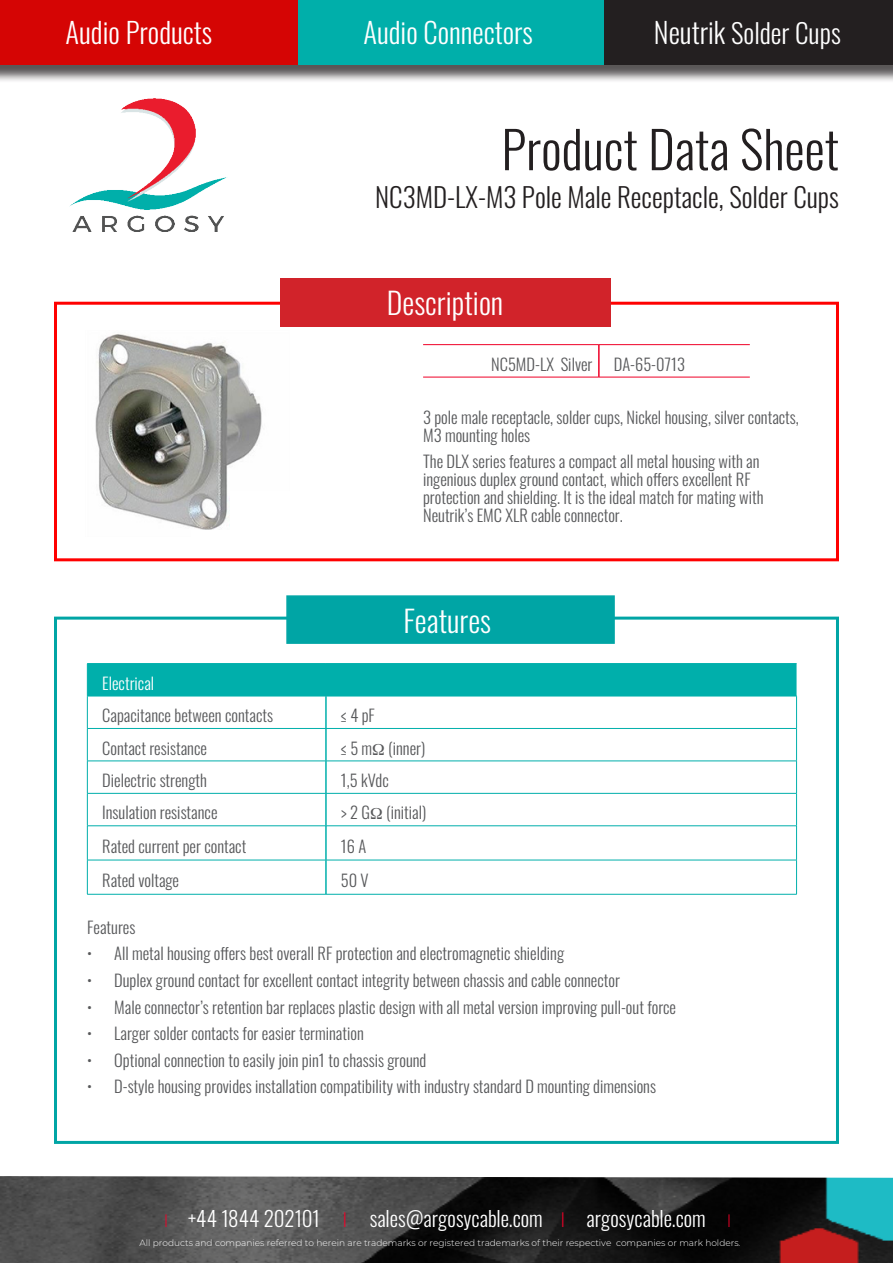
<style>
.page{position:relative;width:893px;height:1263px;background:#fff}
.page>*{position:absolute;margin:0;border:0;box-sizing:border-box;transform-origin:0 0}
.t1{font:300 51px "Oswald";color:#231f20}
.t2{font:300 30px "Oswald";color:#fff}
.t3{font:300 28.5px "Oswald";color:#fff}
.t4{font:300 27px "Oswald";color:#231f20}
.t5{font:300 27px "Oswald";color:#fff}
.t6{font:300 21px "Oswald";color:#fff}
.t7{font:300 16.5px/18px "Oswald";color:#57585a}
.t8{font:300 16.5px "Oswald";color:#fff}
.t9{font:300 9px "Montserrat";color:#fff}
.s1{font-size:28.5px}
.s2{font-family:"Montserrat";font-size:18px;color:#ef0027}
.s3{font-family:"Montserrat";color:#ef0027}
</style>
<div class="page">
<div style="left:54px;top:617px;width:785px;height:527px;border:3px solid #00a5a5"></div>
<img style="left:95px;top:334px;width:167px;height:196px">
<div style="left:54px;top:302px;width:785px;height:259px;border:3px solid #f00"></div>
<img style="left:0;top:1176px;width:893px;height:87px">
<div style="left:0;top:2px;width:893px;height:81px;background:#231f20;opacity:.75"></div>
<div style="left:0;top:0;width:893px;height:65px;background:#d50504"></div>
<div style="left:596px;top:0;width:297px;height:65px;background:#231f20"></div>
<div style="left:298px;top:0;width:305px;height:64px;background:#00afaa"></div>
<img style="left:69px;top:99px;width:158px;height:133px">
<div style="left:280px;top:279px;width:330px;height:48px;background:#d1232a"></div>
<div style="left:286px;top:595px;width:329px;height:49px;background:#00a5a5;border:2px solid #00a5a5"></div>
<hr style="left:423px;top:344px;width:176px;height:1px;background:#ef0027">
<hr style="left:423px;top:377px;width:176px;height:1px;background:#ef0027">
<hr style="left:599px;top:344px;width:151px;height:1px;background:#ef0027">
<hr style="left:599px;top:377px;width:151px;height:1px;background:#ef0027">
<hr style="left:598px;top:345px;width:2px;height:32px;background:#ef0027">
<div style="left:88px;top:664px;width:708px;height:32px;background:#00afab"></div>
<hr style="left:87px;top:663px;width:239px;height:1px;background:#00afab">
<hr style="left:87px;top:664px;width:1px;height:32px;background:#00afab">
<hr style="left:326px;top:663px;width:470px;height:1px;background:#00afab">
<hr style="left:87px;top:696px;width:239px;height:1px;background:#00afab">
<hr style="left:87px;top:696px;width:1px;height:32px;background:#00afab">
<hr style="left:326px;top:696px;width:471px;height:1px;background:#00afab">
<hr style="left:796px;top:696px;width:1px;height:32px;background:#00afab">
<hr style="left:87px;top:728px;width:239px;height:1px;background:#00afab">
<hr style="left:87px;top:729px;width:1px;height:32px;background:#00afab">
<hr style="left:326px;top:728px;width:471px;height:1px;background:#00afab">
<hr style="left:796px;top:729px;width:1px;height:32px;background:#00afab">
<hr style="left:87px;top:761px;width:239px;height:1px;background:#00afab">
<hr style="left:87px;top:761px;width:1px;height:32px;background:#00afab">
<hr style="left:326px;top:761px;width:471px;height:1px;background:#00afab">
<hr style="left:796px;top:761px;width:1px;height:32px;background:#00afab">
<hr style="left:87px;top:793px;width:239px;height:1px;background:#00afab">
<hr style="left:87px;top:793px;width:1px;height:33px;background:#00afab">
<hr style="left:326px;top:793px;width:471px;height:1px;background:#00afab">
<hr style="left:796px;top:793px;width:1px;height:33px;background:#00afab">
<hr style="left:87px;top:825px;width:239px;height:1px;background:#00afab">
<hr style="left:87px;top:826px;width:1px;height:34px;background:#00afab">
<hr style="left:326px;top:825px;width:471px;height:1px;background:#00afab">
<hr style="left:796px;top:826px;width:1px;height:34px;background:#00afab">
<hr style="left:87px;top:860px;width:239px;height:1px;background:#00afab">
<hr style="left:87px;top:860px;width:1px;height:34px;background:#00afab">
<hr style="left:326px;top:860px;width:471px;height:1px;background:#00afab">
<hr style="left:796px;top:860px;width:1px;height:34px;background:#00afab">
<hr style="left:87px;top:894px;width:239px;height:1px;background:#00afab">
<hr style="left:326px;top:894px;width:471px;height:1px;background:#00afab">
<hr style="left:325px;top:696px;width:2px;height:32px;background:#00afab">
<hr style="left:325px;top:729px;width:2px;height:32px;background:#00afab">
<hr style="left:325px;top:761px;width:2px;height:32px;background:#00afab">
<hr style="left:325px;top:793px;width:2px;height:33px;background:#00afab">
<hr style="left:325px;top:826px;width:2px;height:34px;background:#00afab">
<hr style="left:325px;top:860px;width:2px;height:34px;background:#00afab">
<div style="left:230px;top:491px;width:67px;height:56px;background:#fff"></div>
<p class="t3" style="left:66px;top:7px;width:148px">Audio Products</p>
<p class="t3" style="left:363px;top:7px;width:171px">Audio Connectors</p>
<p class="t5" style="left:654px;top:9px;width:188px"><span class="s1">Neutrik</span> Solder Cups</p>
<p class="t1" style="left:501px;top:104px;width:339px">Product Data Sheet</p>
<p class="t4" style="left:375px;top:173px;width:465px">NC3MD-LX-M3 Pole Male Receptacle, Solder Cups</p>
<p class="t2" style="left:387px;top:276px;width:118px">Description</p>
<p class="t7" style="left:491px;top:353px;width:103px">NC5MD-LX Silver</p>
<p class="t7" style="left:614px;top:353px;width:73px">DA-65-0713</p>
<p class="t7" style="left:423px;top:406px;width:377px">3 pole male receptacle, solder cups, Nickel housing, silver contacts,<br>M3 mounting holes</p>
<p class="t7" style="left:423px;top:451px;width:342px">The DLX series features a compact all metal housing with an ingenious duplex ground contact, which offers excellent RF protection and shielding. It is the ideal match for mating with Neutrik’s EMC XLR cable connector.</p>
<p class="t2" style="left:403px;top:594px;width:89px">Features</p>
<p class="t8" style="left:102px;top:668px;width:54px">Electrical</p>
<p class="t7" style="left:102px;top:704px;width:172px">Capacitance between contacts</p>
<p class="t7" style="left:341px;top:704px;width:36px">≤ 4 pF</p>
<p class="t7" style="left:102px;top:737px;width:106px">Contact resistance</p>
<p class="t7" style="left:341px;top:737px;width:86px">≤ 5 m (inner)</p>
<p class="t7" style="left:102px;top:769px;width:106px">Dielectric strength</p>
<p class="t7" style="left:341px;top:769px;width:49px">1,5 kVdc</p>
<p class="t7" style="left:102px;top:802px;width:117px">Insulation resistance</p>
<p class="t7" style="left:341px;top:802px;width:87px">&gt; 2 G (initial)</p>
<p class="t7" style="left:102px;top:835px;width:146px">Rated current per contact</p>
<p class="t7" style="left:341px;top:835px;width:27px">16 A</p>
<p class="t7" style="left:102px;top:869px;width:78px">Rated voltage</p>
<p class="t7" style="left:341px;top:869px;width:29px">50 V</p>
<p class="t7" style="left:87px;top:916px;width:50px">Features</p>
<p class="t7" style="left:87px;top:943px;width:478px">• All metal housing offers best overall RF protection and electromagnetic shielding</p>
<p class="t7" style="left:87px;top:969px;width:534px">• Duplex ground contact for excellent contact integrity between chassis and cable connector</p>
<p class="t7" style="left:87px;top:996px;width:590px">• Male connector’s retention bar replaces plastic design with all metal version improving pull-out force</p>
<p class="t7" style="left:87px;top:1022px;width:278px">• Larger solder contacts for easier termination</p>
<p class="t7" style="left:87px;top:1049px;width:341px">• Optional connection to easily join pin1 to chassis ground</p>
<p class="t7" style="left:87px;top:1075px;width:570px">• D-style housing provides installation compatibility with industry standard D mounting dimensions</p>
<p class="t6" style="left:164px;top:1199px;width:570px"><span class="s2">I</span> +44 1844 202101 <span class="s3">I</span> sales@argosycable.com <span class="s3">I</span> argosycable.com <span class="s2">I</span></p>
<p class="t9" style="left:139px;top:1237px;width:602px">All products and companies referred to herein are trademarks or registered trademarks of their respective companies or mark holders.</p>
</div>
